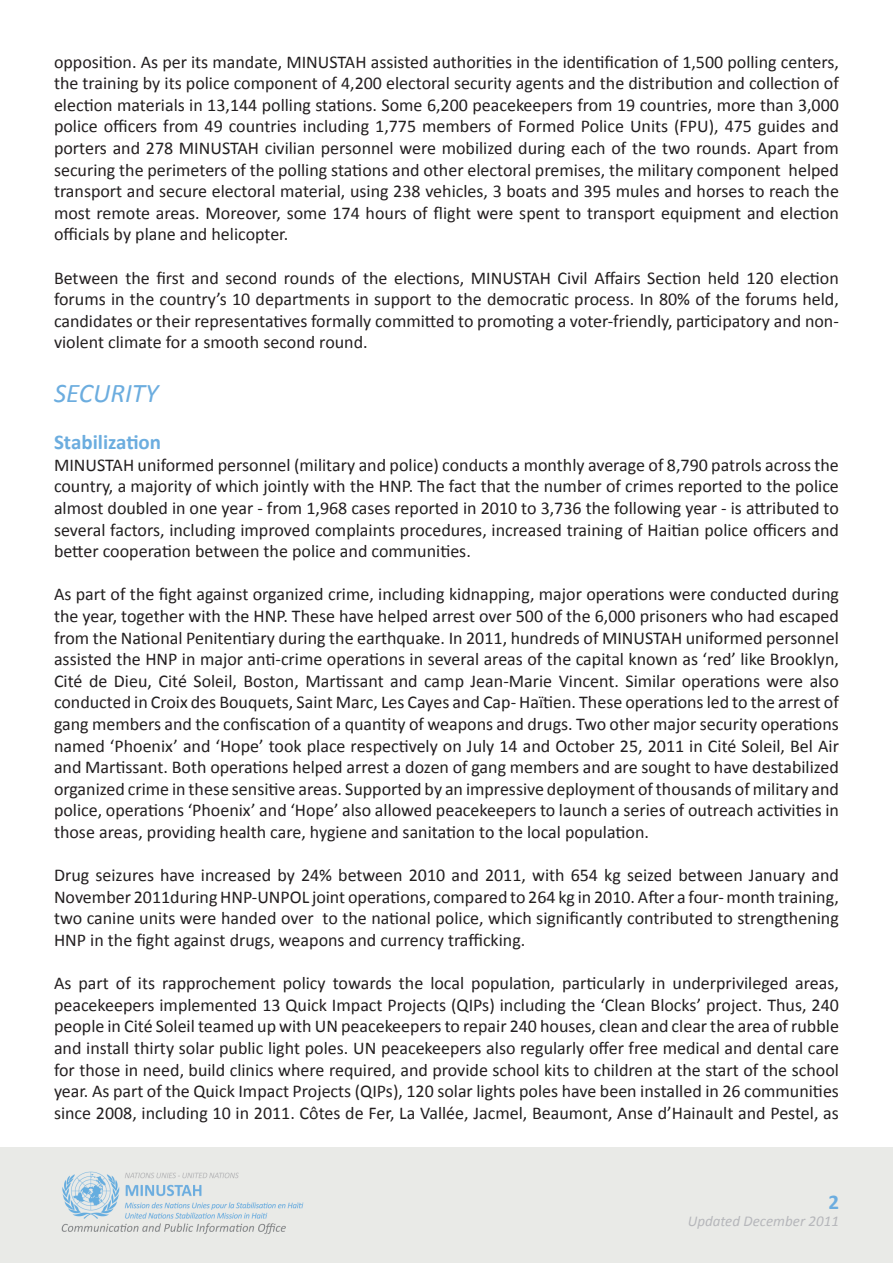
<style>
.page{position:relative;width:893px;height:1263px;background:#fff}
.page>*{position:absolute;margin:0;border:0;box-sizing:border-box;transform-origin:0 0}
.t1{font:italic 27px "Calibri";color:#6caddf}
.t2{font:700 21px "Calibri";color:#6caddf}
.t3{font:18px/21.6px "Calibri";color:#231f20;text-align:justify}
.t4{font:italic 15px "Calibri";color:#b6b7bb}
</style>
<div class="page">
<div style="left:0;top:1147px;width:893px;height:116px;background:#e9eae7"></div>
<p class="t3" style="left:54px;top:50px;width:786px">opposition. As per its mandate, MINUSTAH assisted authorities in the identification of 1,500 polling centers, the training by its police component of 4,200 electoral security agents and the distribution and collection of election materials in 13,144 polling stations. Some 6,200 peacekeepers from 19 countries, more than 3,000 police officers from 49 countries including 1,775 members of Formed Police Units (FPU), 475 guides and porters and 278 MINUSTAH civilian personnel were mobilized during each of the two rounds. Apart from securing the perimeters of the polling stations and other electoral premises, the military component helped transport and secure electoral material, using 238 vehicles, 3 boats and 395 mules and horses to reach the most remote areas. Moreover, some 174 hours of flight were spent to transport equipment and election officials by plane and helicopter.</p>
<p class="t3" style="left:54px;top:266px;width:786px">Between the first and second rounds of the elections, MINUSTAH Civil Affairs Section held 120 election forums in the country’s 10 departments in support to the democratic process. In 80% of the forums held, candidates or their representatives formally committed to promoting a voter-friendly, participatory and non&shy;violent climate for a smooth second round.</p>
<h1 class="t1" style="left:54px;top:377px;width:106px">SECURITY</h1>
<p class="t2" style="left:54px;top:429px;width:109px">Stabilization</p>
<p class="t3" style="left:54px;top:453px;width:786px">MINUSTAH uniformed personnel (military and police) conducts a monthly average of 8,790 patrols across the country, a majority of which jointly with the HNP. The fact that the number of crimes reported to the police almost doubled in one year - from 1,968 cases reported in 2010 to 3,736 the following year - is attributed to several factors, including improved complaints procedures, increased training of Haitian police officers and better cooperation between the police and communities.</p>
<p class="t3" style="left:54px;top:583px;width:786px">As part of the fight against organized crime, including kidnapping, major operations were conducted during the year, together with the HNP. These have helped arrest over 500 of the 6,000 prisoners who had escaped from the National Penitentiary during the earthquake. In 2011, hundreds of MINUSTAH uniformed personnel assisted the HNP in major anti-crime operations in several areas of the capital known as ‘red’ like Brooklyn, Cité de Dieu, Cité Soleil, Boston, Martissant and camp Jean-Marie Vincent. Similar operations were also conducted in Croix des Bouquets, Saint Marc, Les Cayes and Cap- Haïtien. These operations led to the arrest of gang members and the confiscation of a quantity of weapons and drugs. Two other major security operations named ‘Phoenix’ and ‘Hope’ took place respectively on July 14 and October 25, 2011 in Cité Soleil, Bel Air and Martissant. Both operations helped arrest a dozen of gang members and are sought to have destabilized organized crime in these sensitive areas. Supported by an impressive deployment of thousands of military and police, operations ‘Phoenix’ and ‘Hope’ also allowed peacekeepers to launch a series of outreach activities in those areas, providing health care, hygiene and sanitation to the local population.</p>
<p class="t3" style="left:54px;top:863px;width:786px">Drug seizures have increased by 24% between 2010 and 2011, with 654 kg seized between January and November 2011during HNP-UNPOL joint operations, compared to 264 kg in 2010. After a four- month training, two canine units were handed over to the national police, which significantly contributed to strengthening HNP in the fight against drugs, weapons and currency trafficking.</p>
<p class="t3" style="left:54px;top:971px;width:786px">As part of its rapprochement policy towards the local population, particularly in underprivileged areas, peacekeepers implemented 13 Quick Impact Projects (QIPs) including the ‘Clean Blocks’ project. Thus, 240 people in Cité Soleil teamed up with UN peacekeepers to repair 240 houses, clean and clear the area of rubble and install thirty solar public light poles. UN peacekeepers also regularly offer free medical and dental care for those in need, build clinics where required, and provide school kits to children at the start of the school year. As part of the Quick Impact Projects (QIPs), 120 solar lights poles have been installed in 26 communities since 2008, including 10 in 2011. Côtes de Fer, La Vallée, Jacmel, Beaumont, Anse d’Hainault and Pestel, as</p>
<p class="t2" style="left:828px;top:1189px;width:12px">2</p>
<p class="t4" style="left:688px;top:1212px;width:153px">Updated December 2011</p>
</div>
